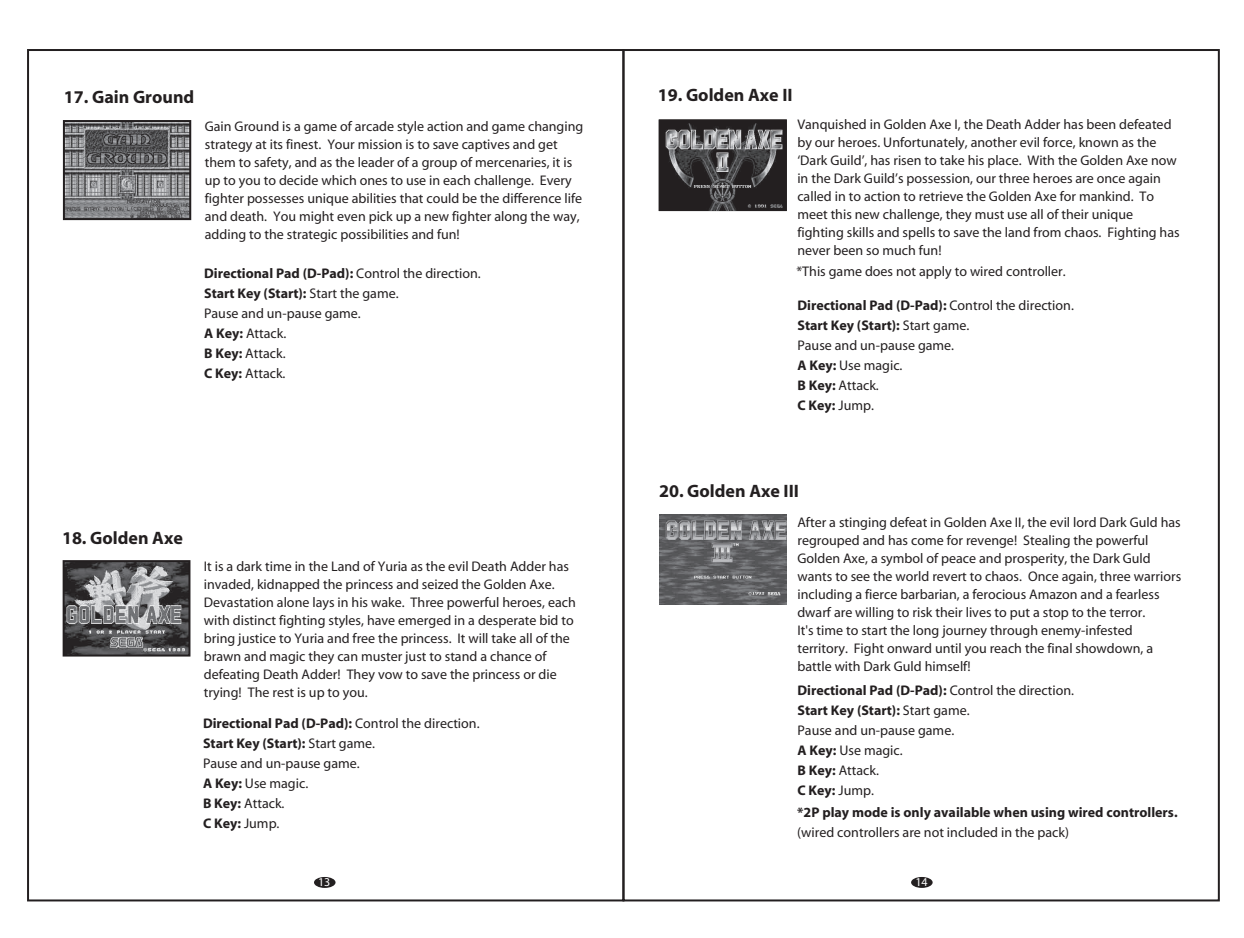
<style>
.page{position:relative;width:1244px;height:938px;background:#fff}
.page>*{position:absolute;margin:0;border:0;box-sizing:border-box;transform-origin:0 0}
.t1{font:700 18px "Myriad";color:#231f20}
.t2{font:14px/18px "Myriad";color:#231f20}
.t3{font:700 14px/20.2px "Myriad";color:#231f20}
.t4{font:12px "Myriad";color:#fff}
.s1{font-weight:700}
.s2{font-weight:400}
</style>
<div class="page">
<img style="left:66px;top:123px;width:122px;height:94px">
<div style="left:63px;top:120px;width:128px;height:100px;border:2px solid #231f20"></div>
<img style="left:66px;top:563px;width:121px;height:91px">
<div style="left:63px;top:560px;width:127px;height:97px;border:2px solid #231f20"></div>
<div style="left:659px;top:120px;width:128px;height:91px;border:2px solid #231f20"></div>
<img style="left:660px;top:121px;width:126px;height:89px">
<div style="left:314px;top:877px;width:21px;height:11px;background:#231f20;border-radius:50%"></div>
<div style="left:911px;top:877px;width:21px;height:11px;background:#231f20;border-radius:50%"></div>
<img style="left:659px;top:515px;width:128px;height:90px">
<p class="t1" style="left:64px;top:87px;width:132px">17. Gain Ground</p>
<p class="t2" style="left:205px;top:118px;width:380px">Gain Ground is a game of arcade style action and game changing strategy at its finest. Your mission is to save captives and get them to safety, and as the leader of a group of mercenaries, it is up to you to decide which ones to use in each challenge. Every fighter possesses unique abilities that could be the difference life and death. You might even pick up a new fighter along the way, adding to the strategic possibilities and fun!</p>
<p class="t2" style="left:204px;top:264px;width:278px;line-height:20px"><span class="s1">Directional Pad (D-Pad):</span> Control the direction.<br><span class="s1">Start Key (Start):</span> Start the game.<br>Pause and un-pause game.<br><span class="s1">A Key:</span> Attack.<br><span class="s1">B Key:</span> Attack.<br><span class="s1">C Key:</span> Attack.</p>
<p class="t1" style="left:658px;top:86px;width:136px">19. Golden Axe II</p>
<p class="t2" style="left:797px;top:116px;width:384px">Vanquished in Golden Axe I, the Death Adder has been defeated by our heroes. Unfortunately, another evil force, known as the ‘Dark Guild’, has risen to take his place. With the Golden Axe now in the Dark Guild’s possession, our three heroes are once again called in to action to retrieve the Golden Axe for mankind. To meet this new challenge, they must use all of their unique fighting skills and spells to save the land from chaos. Fighting has never been so much fun!</p>
<p class="t2" style="left:796px;top:263px;width:271px">*This game does not apply to wired controller.</p>
<p class="t2" style="left:797px;top:296px;width:278px;line-height:20px"><span class="s1">Directional Pad (D-Pad):</span> Control the direction.<br><span class="s1">Start Key (Start):</span> Start game.<br>Pause and un-pause game.<br><span class="s1">A Key:</span> Use magic.<br><span class="s1">B Key:</span> Attack.<br><span class="s1">C Key:</span> Jump.</p>
<p class="t1" style="left:62px;top:529px;width:122px">18. Golden Axe</p>
<p class="t2" style="left:204px;top:558px;width:373px">It is a dark time in the Land of Yuria as the evil Death Adder has invaded, kidnapped the princess and seized the Golden Axe.<br>Devastation alone lays in his wake. Three powerful heroes, each with distinct fighting styles, have emerged in a desperate bid to bring justice to Yuria and free the princess. It will take all of the brawn and magic they can muster just to stand a chance of defeating Death Adder! They vow to save the princess or die trying! The rest is up to you.</p>
<p class="t2" style="left:203px;top:714px;width:278px;line-height:20px"><span class="s1">Directional Pad (D-Pad):</span> Control the direction.<br><span class="s1">Start Key (Start):</span> Start game.<br>Pause and un-pause game.<br><span class="s1">A Key:</span> Use magic.<br><span class="s1">B Key:</span> Attack.<br><span class="s1">C Key:</span> Jump.</p>
<p class="t1" style="left:659px;top:482px;width:141px">20. Golden Axe III</p>
<p class="t2" style="left:797px;top:514px;width:385px">After a stinging defeat in Golden Axe II, the evil lord Dark Guld has regrouped and has come for revenge! Stealing the powerful Golden Axe, a symbol of peace and prosperity, the Dark Guld wants to see the world revert to chaos. Once again, three warriors including a fierce barbarian, a ferocious Amazon and a fearless dwarf are willing to risk their lives to put a stop to the terror.<br>It's time to start the long journey through enemy-infested territory. Fight onward until you reach the final showdown, a battle with Dark Guld himself!</p>
<p class="t3" style="left:797px;top:681px;width:382px">Directional Pad (D-Pad): <span class="s2">Control the direction.<br></span>Start Key (Start): <span class="s2">Start game.<br>Pause and un-pause game.<br></span>A Key: <span class="s2">Use magic.<br></span>B Key: <span class="s2">Attack.<br></span>C Key: <span class="s2">Jump.<br></span>*2P play mode is only available when using wired controllers.</p>
<p class="t2" style="left:797px;top:824px;width:273px">(wired controllers are not included in the pack)</p>
<p class="t4" style="left:318px;top:876px;width:14px">13</p>
<p class="t4" style="left:915px;top:876px;width:14px">14</p>
</div>
